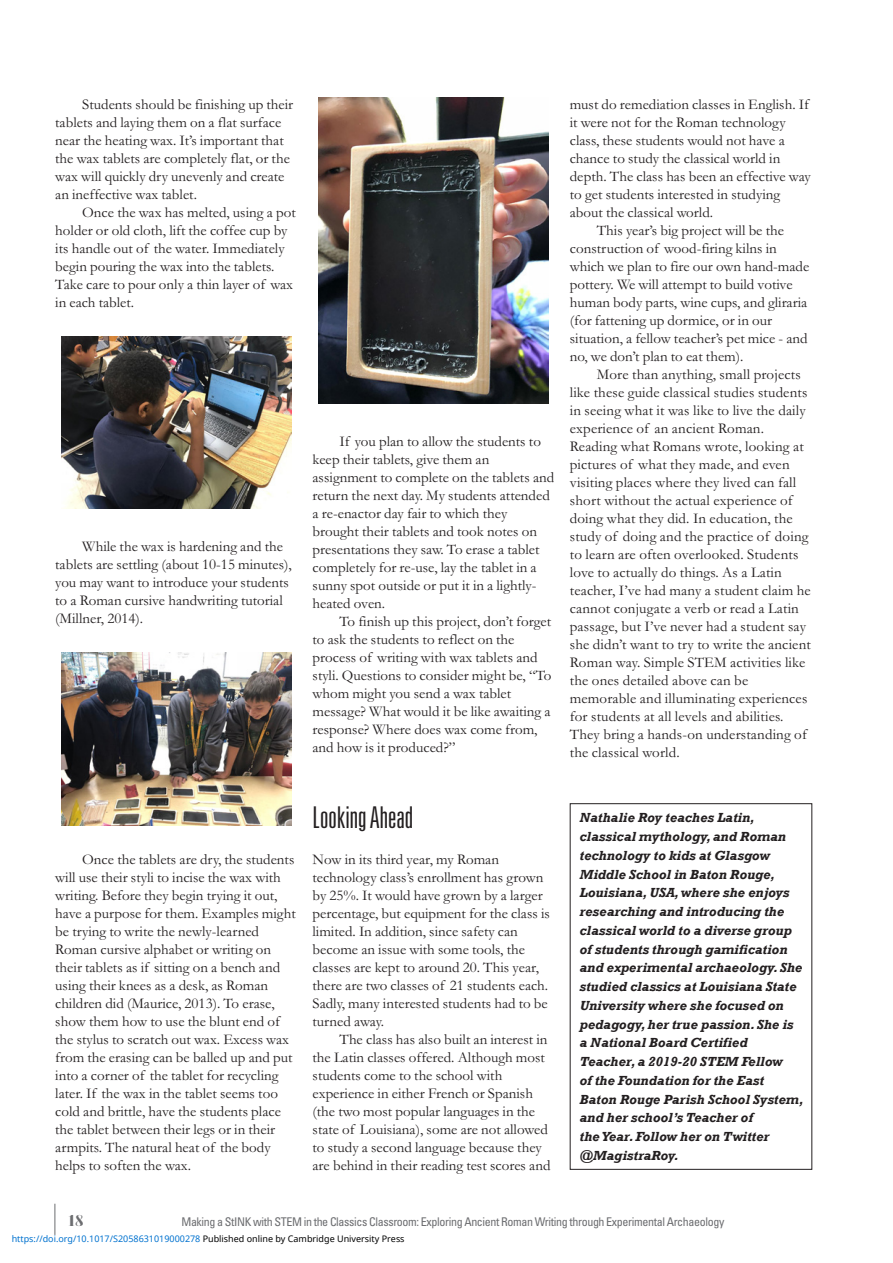
<style>
.page{position:relative;width:893px;height:1263px;background:#fff}
.page>*{position:absolute;margin:0;border:0;box-sizing:border-box;transform-origin:0 0}
.t1{font:300 ultra-condensed 30px "Univers LT Std";color:#231f20}
.t2{font:15px/18px "Garamond";color:#231f20}
.t3{font:15px "Onyx MT Std";color:#6c6d70;scale:2 1}
.t4{font:italic 700 13.5px/18.8px "Rockwell";color:#231f20}
.t5{font:condensed 12px "Univers LT Std";letter-spacing:-.03em;color:#6c6d70}
.t6{font:9px "Noto Sans";color:#0172cf}
.s1{color:#000}
</style>
<div class="page">
<hr style="left:55px;top:1204px;width:1px;height:31px;background:#6c6d70">
<img style="left:62px;top:337px;width:229px;height:172px">
<img style="left:62px;top:653px;width:229px;height:172px">
<img style="left:319px;top:98px;width:229px;height:306px">
<div style="left:570px;top:803px;width:242px;height:367px;border:1px solid #231f20"></div>
<p class="t2" style="left:55px;top:95px;width:240px;text-indent:27px">Students should be finishing up their tablets and laying them on a flat surface near the heating wax. It’s important that the wax tablets are completely flat, or the wax will quickly dry unevenly and create an ineffective wax tablet.</p>
<p class="t2" style="left:55px;top:203px;width:242px;text-indent:27px">Once the wax has melted, using a pot holder or old cloth, lift the coffee cup by its handle out of the water. Immediately begin pouring the wax into the tablets.<br>Take care to pour only a thin layer of wax in each tablet.</p>
<p class="t2" style="left:55px;top:537px;width:238px;text-indent:27px">While the wax is hardening and the tablets are settling (about 10-15 minutes), you may want to introduce your students to a Roman cursive handwriting tutorial (Millner, 2014).</p>
<p class="t2" style="left:313px;top:432px;width:243px;text-indent:27px">If you plan to allow the students to keep their tablets, give them an assignment to complete on the tablets and return the next day. My students attended a re-enactor day fair to which they brought their tablets and took notes on presentations they saw. To erase a tablet completely for re-use, lay the tablet in a sunny spot outside or put it in a lightly&shy;heated oven.</p>
<p class="t2" style="left:313px;top:612px;width:240px;text-indent:27px">To finish up this project, don’t forget to ask the students to reflect on the process of writing with wax tablets and styli. Questions to consider might be, “To whom might you send a wax tablet message? What would it be like awaiting a response? Where does wax come from, and how is it produced?”</p>
<p class="t2" style="left:570px;top:95px;width:241px">must do remediation classes in English. If</p>
<p class="t2" style="left:570px;top:113px;width:217px">it were not for the Roman technology</p>
<p class="t2" style="left:570px;top:131px;width:216px">class, these students would not have a</p>
<p class="t2" style="left:570px;top:149px;width:212px">chance to study the classical world in</p>
<p class="t2" style="left:570px;top:167px;width:242px">depth. The class has been an effective way</p>
<p class="t2" style="left:570px;top:185px;width:212px">to get students interested in studying</p>
<p class="t2" style="left:570px;top:203px;width:145px">about the classical world.</p>
<p class="t2" style="left:597px;top:221px;width:189px">This year’s big project will be the</p>
<p class="t2" style="left:570px;top:239px;width:209px">construction of wood-firing kilns in</p>
<p class="t2" style="left:570px;top:257px;width:241px">which we plan to fire our own hand-made</p>
<p class="t2" style="left:570px;top:275px;width:224px">pottery. We will attempt to build votive</p>
<p class="t2" style="left:570px;top:293px;width:239px">human body parts, wine cups, and gliraria</p>
<p class="t2" style="left:570px;top:311px;width:204px">(for fattening up dormice, or in our</p>
<p class="t2" style="left:570px;top:329px;width:239px">situation, a fellow teacher’s pet mice - and</p>
<p class="t2" style="left:570px;top:347px;width:175px">no, we don’t plan to eat them).</p>
<p class="t2" style="left:597px;top:365px;width:206px">More than anything, small projects</p>
<p class="t2" style="left:570px;top:383px;width:239px">like these guide classical studies students</p>
<p class="t2" style="left:570px;top:401px;width:237px">in seeing what it was like to live the daily</p>
<p class="t2" style="left:570px;top:419px;width:196px">experience of an ancient Roman.</p>
<p class="t2" style="left:570px;top:437px;width:235px">Reading what Romans wrote, looking at</p>
<p class="t2" style="left:570px;top:455px;width:221px">pictures of what they made, and even</p>
<p class="t2" style="left:570px;top:473px;width:228px">visiting places where they lived can fall</p>
<p class="t2" style="left:570px;top:491px;width:224px">short without the actual experience of</p>
<p class="t2" style="left:570px;top:509px;width:225px">doing what they did. In education, the</p>
<p class="t2" style="left:570px;top:527px;width:240px">study of doing and the practice of doing</p>
<p class="t2" style="left:570px;top:545px;width:230px">to learn are often overlooked. Students</p>
<p class="t2" style="left:570px;top:563px;width:214px">love to actually do things. As a Latin</p>
<p class="t2" style="left:570px;top:581px;width:242px">teacher, I’ve had many a student claim he</p>
<p class="t2" style="left:570px;top:599px;width:231px">cannot conjugate a verb or read a Latin</p>
<p class="t2" style="left:570px;top:617px;width:238px">passage, but I’ve never had a student say</p>
<p class="t2" style="left:570px;top:635px;width:243px">she didn’t want to try to write the ancient</p>
<p class="t2" style="left:570px;top:653px;width:237px">Roman way. Simple STEM activities like</p>
<p class="t2" style="left:570px;top:671px;width:180px">the ones detailed above can be</p>
<p class="t2" style="left:570px;top:689px;width:239px">memorable and illuminating experiences</p>
<p class="t2" style="left:570px;top:707px;width:215px">for students at all levels and abilities.</p>
<p class="t2" style="left:570px;top:725px;width:239px">They bring a hands-on understanding of</p>
<p class="t2" style="left:570px;top:743px;width:111px">the classical world.</p>
<p class="t2" style="left:55px;top:851px;width:242px;text-indent:27px">Once the tablets are dry, the students will use their styli to incise the wax with writing. Before they begin trying it out, have a purpose for them. Examples might be trying to write the newly-learned Roman cursive alphabet or writing on their tablets as if sitting on a bench and using their knees as a desk, as Roman children did (Maurice, 2013). To erase, show them how to use the blunt end of the stylus to scratch out wax. Excess wax from the erasing can be balled up and put into a corner of the tablet for recycling later. If the wax in the tablet seems too cold and brittle, have the students place the tablet between their legs or in their armpits. The natural heat of the body helps to soften the wax.</p>
<h1 class="t1" style="left:313px;top:802px;width:102px">Looking Ahead</h1>
<p class="t2" style="left:313px;top:850px;width:239px">Now in its third year, my Roman technology class’s enrollment has grown by 25%. It would have grown by a larger percentage, but equipment for the class is limited. In addition, since safety can become an issue with some tools, the classes are kept to around 20. This year, there are two classes of 21 students each.<br>Sadly, many interested students had to be turned away.</p>
<p class="t2" style="left:313px;top:1030px;width:239px;text-indent:27px">The class has also built an interest in the Latin classes offered. Although most students come to the school with experience in either French or Spanish (the two most popular languages in the state of Louisiana), some are not allowed to study a second language because they are behind in their reading test scores and</p>
<p class="t4" style="left:579px;top:809px;width:225px">Nathalie Roy teaches Latin, classical mythology, and Roman technology to kids at Glasgow<br>Middle School in Baton Rouge,<br>Louisiana, USA, where she enjoys researching and introducing the classical world to a diverse group of students through gamification and experimental archaeology. She studied classics at Louisiana State<br>University where she focused on pedagogy, her true passion. She is a National Board Certified<br>Teacher, a 2019-20 STEM Fellow<br>of the Foundation for the East<br>Baton Rouge Parish School System, and her school’s Teacher of theYear. Follow her on Twitter @MagistraRoy.</p>
<p class="t3" style="left:68px;top:1212px;width:9px">18</p>
<p class="t5" style="left:181px;top:1214px;width:545px">Making a StINK with STEM in the Classics Classroom: Exploring Ancient Roman Writing through Experimental Archaeology</p>
<p class="t6" style="left:12px;top:1232px;width:394px">https://doi.org/10.1017/S2058631019000278 <span class="s1">Published online by Cambridge University Press</span></p>
</div>
